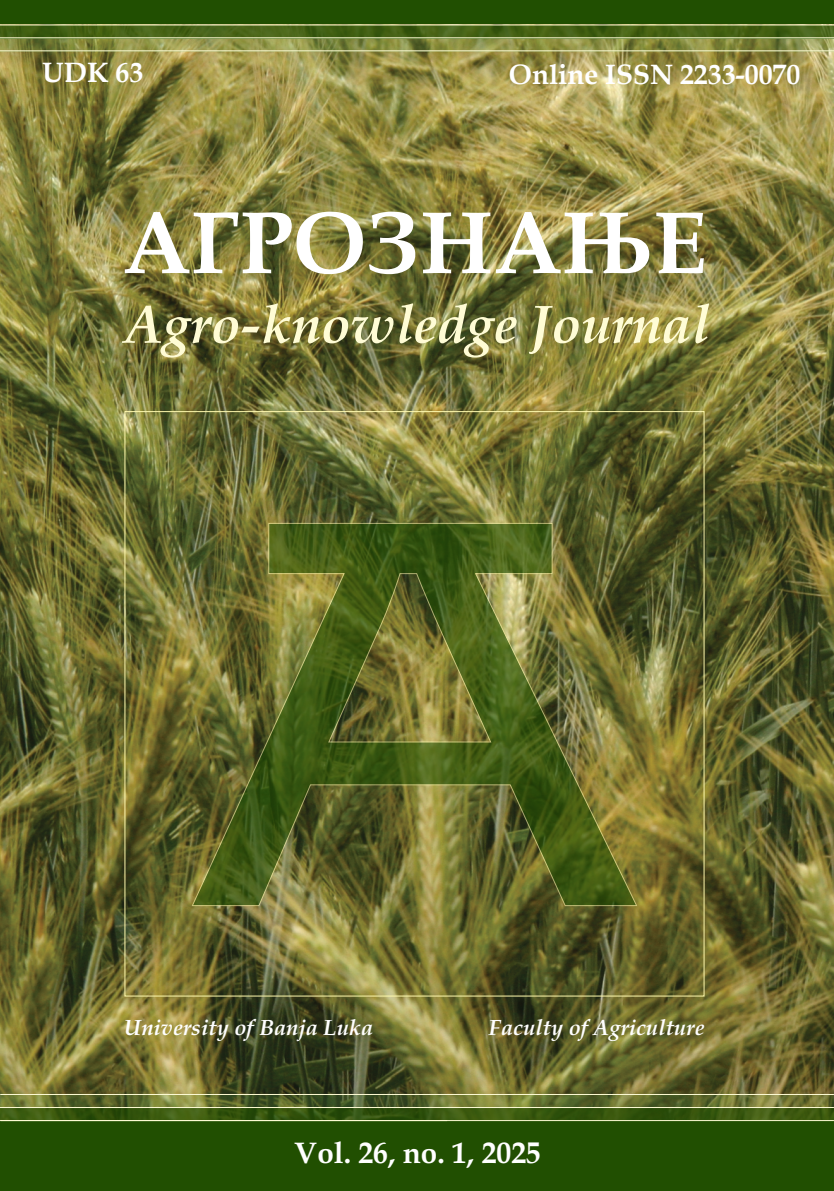
<style>
.page{position:relative;width:834px;height:1191px;background:#fff}
.page>*{position:absolute;margin:0;border:0;box-sizing:border-box;transform-origin:0 0}
.t1{font:700 88.73px "Book Antiqua";color:#fff}
.t2{font:italic 700 54.07px "Book Antiqua";color:#fffcd5}
.t3{font:700 29.93px "Book Antiqua";color:#fff}
.t4{font:700 28px "Book Antiqua";color:#fff}
.t5{font:italic 700 22.05px "Book Antiqua";color:#fff}
</style>
<div class="page">
<div style="left:0;top:0;width:833px;height:137px;background:#214f01"></div>
<img style="left:0;top:51px;width:833px;height:1043px">
<div style="left:0;top:1120px;width:833px;height:71px;background:#214f01"></div>
<svg style="left:192px;top:523px;width:445px;height:383px"></svg>
<div style="left:0;top:25px;width:833px;height:13px;background:#214f01;opacity:.7"></div>
<div style="left:0;top:38px;width:833px;height:13px;background:#5c9f44;opacity:.2"></div>
<div style="left:0;top:1107px;width:833px;height:13px;background:#214f01;opacity:.7"></div>
<div style="left:0;top:1094px;width:833px;height:13px;background:#5c9f44;opacity:.2"></div>
<hr style="left:0;top:1120px;width:833px;height:1px;background:#fffcd5">
<hr style="left:0;top:1107px;width:833px;height:1px;background:#fffcd5">
<hr style="left:0;top:1094px;width:833px;height:1px;background:#fffcd5">
<hr style="left:0;top:25px;width:833px;height:1px;background:#fffcd5">
<hr style="left:0;top:37px;width:833px;height:1px;background:#fffcd5">
<hr style="left:0;top:50px;width:833px;height:1px;background:#fffcd5">
<p class="t4" style="left:42px;top:54px;width:102px">UDK 63</p>
<p class="t4" style="left:509px;top:56px;width:293px">Online ISSN 2233-0070</p>
<h1 class="t1" style="left:122px;top:182px;width:586px">АГРОЗНАЊЕ</h1>
<h2 class="t2" style="left:125px;top:303px;width:586px">Agro-knowledge Journal</h2>
<p class="t5" style="left:124px;top:1019px;width:250px">University of Banja Luka</p>
<p class="t5" style="left:489px;top:1019px;width:217px">Faculty of Agriculture</p>
<h3 class="t3" style="left:294px;top:1141px;width:248px">Vol. 26, no. 1, 2025</h3>
</div>
